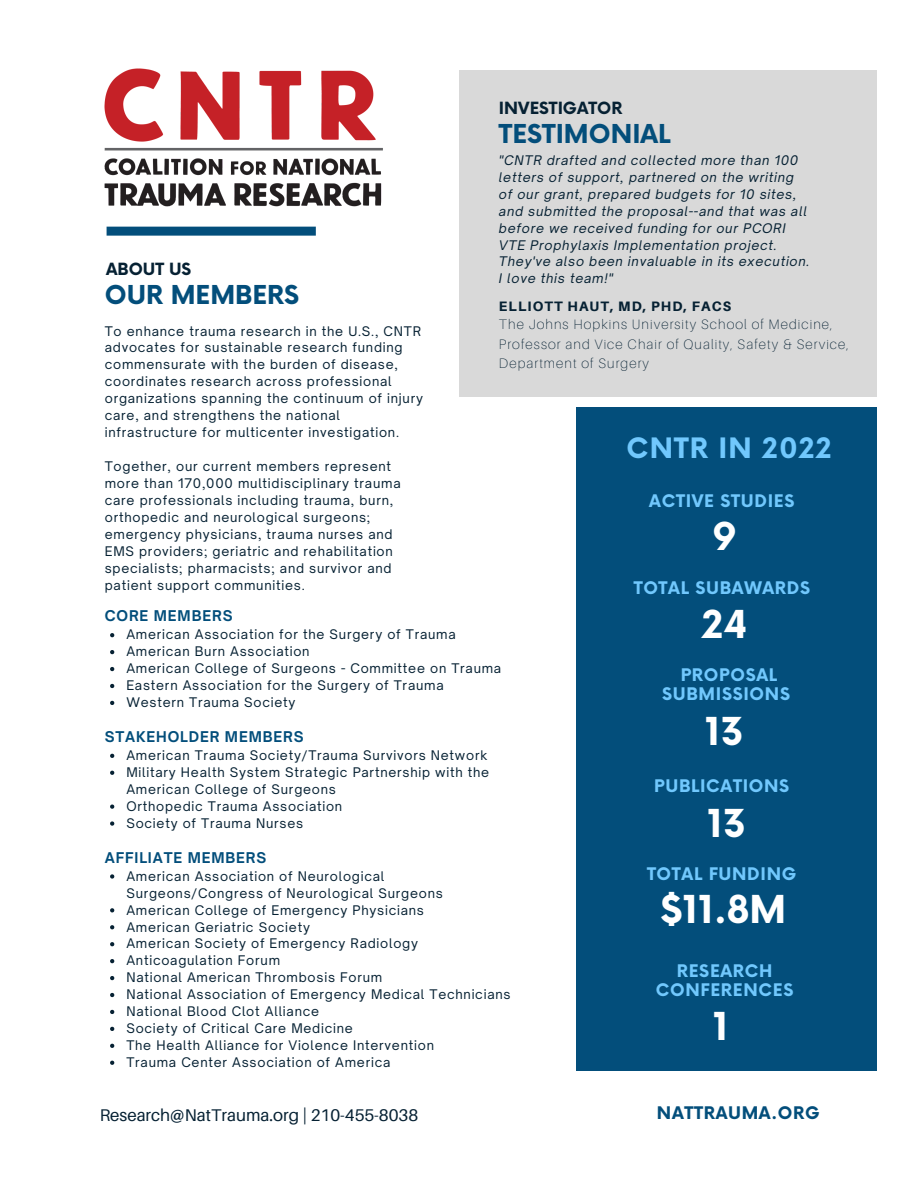
<style>
.page{position:relative;width:918px;height:1188px;background:#fff}
.page>*{position:absolute;margin:0;border:0;box-sizing:border-box;transform-origin:0 0}
.t1{font:700 37.5px "Now";color:#fff}
.t2{font:700 27.45px "Now";letter-spacing:.04em;color:#71c8fd}
.t3{font:700 25.35px "Now";color:#034e7b}
.t4{font:700 16.95px/19px "Now";letter-spacing:.04em;color:#71c8fd;text-align:center}
.t5{font:16.95px "Aileron";color:#062133}
.t6{font:700 16.95px "Now";letter-spacing:.04em;color:#034e7b}
.t7{font:700 16.5px "Now";color:#062133}
.t8{font:700 14.25px "Open Sauce One";letter-spacing:.06em;color:#034e7b}
.t9{font:100 13.65px/19.2px "Aileron";letter-spacing:.08em;color:#062133}
.t10{font:800 13.65px "Aileron";letter-spacing:.08em;color:#062133}
.t11{font:12.75px/17px "Open Sauce One";letter-spacing:.06em;color:#062133}
.t12{font:italic 12.75px/17px "Open Sauce One";letter-spacing:.06em;color:#062133}
</style>
<div class="page">
<div style="left:577px;top:407px;width:300px;height:664px;background:#034e7b"></div>
<div style="left:107px;top:227px;width:209px;height:9px;background:#034e7b"></div>
<img style="left:104px;top:68px;width:279px;height:139px">
<svg style="left:110px;top:633px;width:4px;height:4px"></svg>
<svg style="left:110px;top:650px;width:4px;height:4px"></svg>
<svg style="left:110px;top:667px;width:4px;height:4px"></svg>
<svg style="left:110px;top:684px;width:4px;height:4px"></svg>
<svg style="left:110px;top:701px;width:4px;height:4px"></svg>
<svg style="left:110px;top:754px;width:4px;height:4px"></svg>
<svg style="left:110px;top:771px;width:4px;height:4px"></svg>
<svg style="left:110px;top:805px;width:4px;height:4px"></svg>
<svg style="left:110px;top:821px;width:4px;height:5px"></svg>
<svg style="left:110px;top:874px;width:4px;height:5px"></svg>
<svg style="left:110px;top:908px;width:4px;height:4px"></svg>
<svg style="left:110px;top:925px;width:4px;height:4px"></svg>
<svg style="left:110px;top:942px;width:4px;height:4px"></svg>
<svg style="left:110px;top:959px;width:4px;height:4px"></svg>
<svg style="left:110px;top:976px;width:4px;height:4px"></svg>
<svg style="left:110px;top:993px;width:4px;height:4px"></svg>
<svg style="left:110px;top:1010px;width:4px;height:4px"></svg>
<svg style="left:110px;top:1027px;width:4px;height:4px"></svg>
<svg style="left:110px;top:1044px;width:4px;height:4px"></svg>
<svg style="left:110px;top:1061px;width:4px;height:4px"></svg>
<div style="left:459px;top:70px;width:417px;height:326px;background:#d9d9d9"></div>
<p class="t7" style="left:106px;top:260px;width:87px">ABOUT US</p>
<h3 class="t3" style="left:105px;top:281px;width:196px">OUR MEMBERS</h3>
<p class="t11" style="left:105px;top:322px;width:320px">To enhance trauma research in the U.S., CNTR advocates for sustainable research funding commensurate with the burden of disease, coordinates research across professional organizations spanning the continuum of injury care, and strengthens the national infrastructure for multicenter investigation.</p>
<p class="t11" style="left:105px;top:458px;width:297px">Together, our current members represent more than 170,000 multidisciplinary trauma care professionals including trauma, burn, orthopedic and neurological surgeons; emergency physicians, trauma nurses and EMS providers; geriatric and rehabilitation specialists; pharmacists; and survivor and patient support communities.</p>
<p class="t7" style="left:499px;top:99px;width:125px">INVESTIGATOR</p>
<h3 class="t3" style="left:499px;top:120px;width:173px">TESTIMONIAL</h3>
<p class="t12" style="left:499px;top:152px;width:312px">"CNTR drafted and collected more than 100 letters of support, partnered on the writing of our grant, prepared budgets for 10 sites, and submitted the proposal--and that was all before we received funding for our PCORI VTE Prophylaxis Implementation project.<br>They've also been invaluable in its execution.<br>I love this team!"</p>
<p class="t10" style="left:499px;top:297px;width:234px">ELLIOTT HAUT, MD, PHD, FACS</p>
<p class="t9" style="left:499px;top:315px;width:351px">The Johns Hopkins University School of Medicine,<br>Professor and Vice Chair of Quality, Safety &amp; Service,<br>Department of Surgery</p>
<h2 class="t2" style="left:626px;top:433px;width:206px">CNTR IN 2022</h2>
<h3 class="t4" style="left:649px;top:492px;width:147px">ACTIVE STUDIES</h3>
<h1 class="t1" style="left:712px;top:517px;width:26px">9</h1>
<h3 class="t4" style="left:634px;top:579px;width:178px">TOTAL SUBAWARDS</h3>
<p class="t8" style="left:105px;top:607px;width:129px">CORE MEMBERS</p>
<p class="t11" style="left:126px;top:626px;width:376px">American Association for the Surgery of Trauma American Burn Association<br>American College of Surgeons - Committee on Trauma Eastern Association for the Surgery of Trauma Western Trauma Society</p>
<p class="t8" style="left:105px;top:728px;width:200px">STAKEHOLDER MEMBERS</p>
<p class="t11" style="left:126px;top:747px;width:364px">American Trauma Society/Trauma Survivors Network Military Health System Strategic Partnership with the American College of Surgeons<br>Orthopedic Trauma Association<br>Society of Trauma Nurses</p>
<p class="t8" style="left:105px;top:848px;width:163px">AFFILIATE MEMBERS</p>
<p class="t11" style="left:126px;top:867px;width:386px">American Association of Neurological Surgeons/Congress of Neurological Surgeons<br>American College of Emergency Physicians<br>American Geriatric Society<br>American Society of Emergency Radiology Anticoagulation Forum<br>National American Thrombosis Forum<br>National Association of Emergency Medical Technicians National Blood Clot Alliance<br>Society of Critical Care Medicine<br>The Health Alliance for Violence Intervention<br>Trauma Center Association of America</p>
<h1 class="t1" style="left:702px;top:604px;width:47px">24</h1>
<h3 class="t4" style="left:662px;top:667px;width:129px">PROPOSAL<br>SUBMISSIONS</h3>
<h1 class="t1" style="left:705px;top:711px;width:40px">13</h1>
<h3 class="t4" style="left:654px;top:778px;width:137px">PUBLICATIONS</h3>
<h1 class="t1" style="left:707px;top:803px;width:40px">13</h1>
<h3 class="t4" style="left:647px;top:866px;width:151px">TOTAL FUNDING</h3>
<h1 class="t1" style="left:660px;top:890px;width:127px">$11.8M</h1>
<h3 class="t4" style="left:656px;top:962px;width:139px">RESEARCH<br>CONFERENCES</h3>
<h1 class="t1" style="left:713px;top:1006px;width:17px">1</h1>
<h3 class="t5" style="left:100px;top:1104px;width:320px">Research@NatTrauma.org | 210-455-8038</h3>
<h3 class="t6" style="left:657px;top:1104px;width:164px">NATTRAUMA.ORG</h3>
</div>
